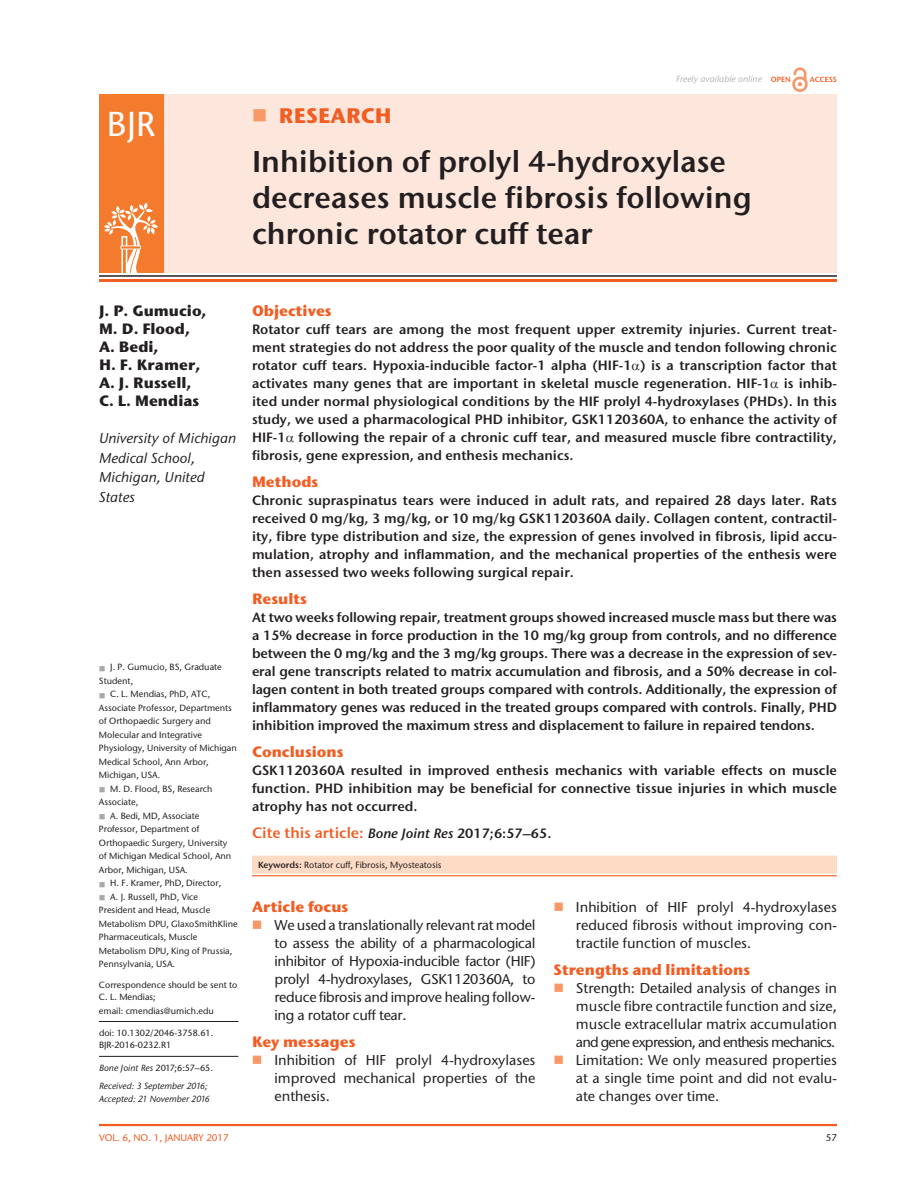
<style>
.page{position:relative;width:918px;height:1188px;background:#fff}
.page>*{position:absolute;margin:0;border:0;box-sizing:border-box;transform-origin:0 0}
.t1{font:500 34.5px "Stone Sans ITC Pro";color:#fff}
.t2{font:600 30px/36px "Stone Sans ITC Pro";color:#231f20}
.t3{font:700 21px "Stone Sans ITC Pro";color:#f25d23}
.t4{font:700 15px "Stone Sans ITC Pro";color:#f25d23}
.t5{font:700 15px/18px "Stone Sans ITC Pro";color:#231f20}
.t6{font:600 15px "Stone Sans ITC Pro";color:#f25d23}
.t7{font:500 14.25px/18px "Stone Sans ITC Pro";color:#231f20;text-align:justify}
.t8{font:italic 500 14.25px/19.5px "Stone Sans ITC Pro";color:#231f20}
.t9{font:600 13.5px/18px "Stone Sans ITC Pro";color:#231f20;text-align:justify}
.t10{font:500 9.75px "Stone Sans ITC Pro";color:#f25d23}
.t11{font:500 9.75px "Stone Sans ITC Pro";color:#231f20}
.t12{font:500 9px/12px "Stone Sans ITC Pro";color:#231f20}
.t13{font:italic 500 9px/18px "Stone Sans ITC Pro";color:#231f20}
.t14{font:italic 500 9px "Stone Sans ITC Pro";color:#b2b3b7}
.t15{font:600 7.5px "Stone Sans ITC Pro";color:#f25d23}
.s1{font-weight:600;font-style:normal;font-size:7.5px;color:#f25d23}
.s2{font-style:normal}
.s3{font-style:italic;font-size:13.5px;color:#231f20}
.s4{font-size:13.5px;color:#231f20}
.s5{font-weight:600}
</style>
<div class="page">
<img style="left:793px;top:68px;width:15px;height:23px">
<div style="left:99px;top:94px;width:738px;height:179px;background:#fde7dc"></div>
<div style="left:99px;top:94px;width:64px;height:179px;background:#f47b2d"></div>
<svg style="left:104px;top:203px;width:54px;height:70px"></svg>
<hr style="left:99px;top:275px;width:738px;height:2px;background:#231f20">
<hr style="left:99px;top:279px;width:738px;height:3px;background:#f25d23">
<hr style="left:99px;top:1124px;width:738px;height:2px;background:#f25d23">
<div style="left:252px;top:856px;width:585px;height:18px;background:#fddbc5"></div>
<hr style="left:252px;top:875px;width:585px;height:1px;background:#f25d23">
<hr style="left:99px;top:1056px;width:139px;height:1px;background:#231f20">
<hr style="left:99px;top:1021px;width:139px;height:1px;background:#231f20">
<h1 class="t1" style="left:107px;top:103px;width:50px">BJR</h1>
<h3 class="t3" style="left:279px;top:102px;width:68px">Researc</h3>
<h3 class="t3" style="left:375px;top:102px;width:18px">h</h3>
<p class="t14" style="left:676px;top:73px;width:116px">Freely available online <span class="s1">open</span></p>
<p class="t15" style="left:810px;top:75px;width:29px">Access</p>
<h2 class="t2" style="left:252px;top:143px;width:501px">Inhibition of prolyl 4-hydroxylase decreases muscle fibrosis following chronic rotator cuff tear</h2>
<p class="t5" style="left:99px;top:301px;width:109px">J. P. Gumucio,<br>M. D. Flood,<br>A. Bedi,<br>H . F. Kramer,<br>A. J. Russell,<br>C. L. Mendias</p>
<p class="t8" style="left:99px;top:429px;width:139px">University of Michigan<br>Medical School,<br>Michigan, United<br>States</p>
<p class="t12" style="left:99px;top:660px;width:124px;line-height:13.5px;text-indent:11px">J. P. Gumucio, BS, Graduate<br>Student,</p>
<p class="t12" style="left:110px;top:688px;width:102px">C. L. Mendias, PhD, ATC,</p>
<p class="t12" style="left:99px;top:701px;width:135px">Associate Professor, Departments</p>
<p class="t12" style="left:99px;top:715px;width:113px">of Orthopaedic Surgery and</p>
<p class="t12" style="left:99px;top:728px;width:105px">Molecular and Integrative</p>
<p class="t12" style="left:99px;top:742px;width:139px">Physiology, University of Michigan</p>
<p class="t12" style="left:99px;top:755px;width:111px">Medical School, Ann Arbor,</p>
<p class="t12" style="left:99px;top:769px;width:63px">Michigan, USA.</p>
<p class="t12" style="left:110px;top:782px;width:104px">M. D. Flood, BS, Research</p>
<p class="t12" style="left:99px;top:796px;width:41px">Associate,</p>
<p class="t12" style="left:110px;top:809px;width:91px">A. Bedi, MD, Associate</p>
<p class="t12" style="left:99px;top:823px;width:102px">Professor, Department of</p>
<p class="t12" style="left:99px;top:836px;width:130px">Orthopaedic Surgery, University</p>
<p class="t12" style="left:99px;top:850px;width:134px">of Michigan Medical School, Ann</p>
<p class="t12" style="left:99px;top:863px;width:90px">Arbor, Michigan, USA.</p>
<p class="t12" style="left:110px;top:877px;width:113px">H. F. Kramer, PhD, Director,</p>
<p class="t12" style="left:110px;top:890px;width:89px">A. J. Russell, PhD, Vice</p>
<p class="t12" style="left:99px;top:904px;width:113px">President and Head, Muscle</p>
<p class="t12" style="left:99px;top:917px;width:140px">Metabolism DPU, GlaxoSmithKline</p>
<p class="t12" style="left:99px;top:931px;width:100px">Pharmaceuticals, Muscle</p>
<p class="t12" style="left:99px;top:944px;width:135px">Metabolism DPU, King of Prussia,</p>
<p class="t12" style="left:99px;top:958px;width:78px">Pennsylvania, USA.</p>
<p class="t12" style="left:99px;top:979px;width:140px">Correspondence should be sent to<br>C. L. Mendias;</p>
<p class="t12" style="left:99px;top:1004px;width:117px">email: cmendias@umich.edu</p>
<p class="t12" style="left:99px;top:1027px;width:116px">doi: 10.1302/2046-3758.61.<br>BJR-2016-0232.R1</p>
<p class="t13" style="left:99px;top:1059px;width:115px">Bone Joint Res <span class="s2">2017;6:57–65.<br></span>Received: 3 September 2016;</p>
<p class="t13" style="left:99px;top:1090px;width:112px">Accepted: 21 November 2016</p>
<p class="t4" style="left:252px;top:301px;width:81px">Objectives</p>
<p class="t9" style="left:252px;top:320px;width:587px">Rotator cuff tears are among the most frequent upper extremity injuries. Current treat&shy;ment strategies do not address the poor quality of the muscle and tendon following chronic rotator cuff tears. Hypoxia-inducible factor-1 alpha (HIF-1 ) is a transcription factor that activates many genes that are important in skeletal muscle regeneration. HIF-1 is inhib&shy;ited under normal physiological conditions by the HIF prolyl 4-hydroxylases (PHDs). In this study, we used a pharmacological PHD inhibitor, GSK1120360A, to enhance the activity of HIF-1 following the repair of a chronic cuff tear, and measured muscle fibre contractility, fibrosis, gene expression, and enthesis mechanics.</p>
<p class="t4" style="left:252px;top:472px;width:68px">Methods</p>
<p class="t9" style="left:252px;top:491px;width:587px">Chronic supraspinatus tears were induced in adult rats, and repaired 28 days later. Rats received 0 mg/kg, 3 mg/kg, or 10 mg/kg GSK1120360A daily. Collagen content, contractil&shy;ity, fibre type distribution and size, the expression of genes involved in fibrosis, lipid accu&shy;mulation, atrophy and inflammation, and the mechanical properties of the enthesis were then assessed two weeks following surgical repair.</p>
<p class="t4" style="left:252px;top:589px;width:56px">Results</p>
<p class="t9" style="left:252px;top:608px;width:587px">At two weeks following repair, treatment groups showed increased muscle mass but there was a 15% decrease in force production in the 10 mg/kg group from controls, and no difference between the 0 mg/kg and the 3 mg/kg groups. There was a decrease in the expression of sev&shy;eral gene transcripts related to matrix accumulation and fibrosis, and a 50% decrease in col&shy;lagen content in both treated groups compared with controls. Additionally, the expression of inflammatory genes was reduced in the treated groups compared with controls. Finally, PHD inhibition improved the maximum stress and displacement to failure in repaired tendons.</p>
<p class="t4" style="left:252px;top:742px;width:93px">Conclusions</p>
<p class="t9" style="left:252px;top:761px;width:586px">GSK1120360A resulted in improved enthesis mechanics with variable effects on muscle function. PHD inhibition may be beneficial for connective tissue injuries in which muscle atrophy has not occurred.</p>
<p class="t6" style="left:252px;top:823px;width:301px">Cite this article: <span class="s3">Bone Joint Res</span> <span class="s4">2017;6:57–65.</span></p>
<p class="t12" style="left:258px;top:858px;width:185px"><span class="s5">Keywords:</span> Rotator cuff, Fibrosis, Myosteatosis</p>
<p class="t4" style="left:252px;top:897px;width:98px">Article focus</p>
<p class="t7" style="left:274px;top:916px;width:263px">We used a translationally relevant rat model to assess the ability of a pharmacological inhibitor of Hypoxia-inducible factor (HIF) prolyl 4-hydroxylases, GSK1120360A, to reduce fibrosis and improve healing follow&shy;ing a rotator cuff tear.</p>
<p class="t4" style="left:252px;top:1032px;width:105px">Key messages</p>
<p class="t7" style="left:274px;top:1051px;width:263px">Inhibition of HIF prolyl 4-hydroxylases improved mechanical properties of the enthesis.</p>
<p class="t7" style="left:576px;top:898px;width:263px">Inhibition of HIF prolyl 4-hydroxylases reduced fibrosis without improving con&shy;tractile function of muscles.</p>
<p class="t4" style="left:554px;top:960px;width:198px">Strengths and limitations</p>
<p class="t7" style="left:576px;top:979px;width:263px;text-align:left">Strength: Detailed analysis of changes in muscle fibre contractile function and size, muscle extracellular matrix accumulation and gene expression, and enthesis mechanics.<br>Limitation: We only measured properties at a single time point and did not evalu&shy;ate changes over time.</p>
<p class="t10" style="left:99px;top:1132px;width:131px">vol. 6, NO. 1, Jan uary 2017</p>
<p class="t11" style="left:826px;top:1132px;width:13px">57</p>
</div>
